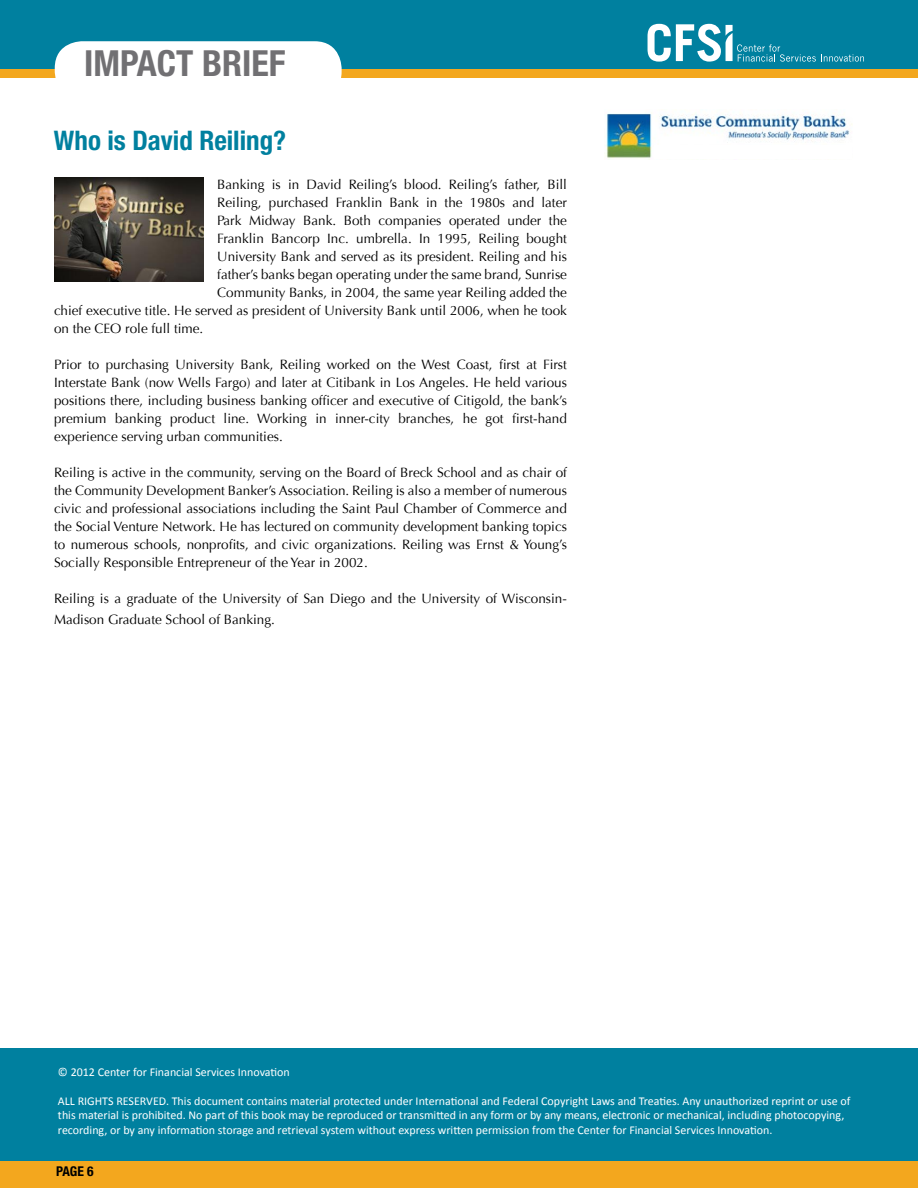
<style>
.page{position:relative;width:918px;height:1188px;background:#fff}
.page>*{position:absolute;margin:0;border:0;box-sizing:border-box;transform-origin:0 0}
.t1{font:700 condensed 36px "Helvetica Neue LT Std";color:#717073}
.t2{font:700 condensed 27px "Helvetica Neue LT Std";color:#00809f}
.t3{font:13.5px/18px "Optima";color:#000;text-align:justify}
.t4{font:700 condensed 13.5px "Helvetica Neue LT Std";color:#000}
.t5{font:12px/14.4px "Calibri";color:#fff}
</style>
<div class="page">
<div style="left:0;top:1161px;width:918px;height:27px;background:#f3a71e"></div>
<div style="left:0;top:1049px;width:918px;height:112px;background:#00809f"></div>
<div style="left:0;top:51px;width:918px;height:27px;background:#f3a71e"></div>
<div style="left:0;top:0;width:918px;height:68px;background:#00809f"></div>
<div style="left:55px;top:41px;width:287px;height:58px;background:#fff;border-radius:27px"></div>
<svg style="left:648px;top:24px;width:216px;height:38px"></svg>
<img style="left:606px;top:113px;width:246px;height:47px">
<div style="left:654px;top:146px;width:197px;height:13px;background:#fff"></div>
<img style="left:54px;top:177px;width:150px;height:105px">
<h1 class="t1" style="left:84px;top:42px;width:203px">IMPACT BRIEF</h1>
<h2 class="t2" style="left:54px;top:124px;width:234px">Who is David Reiling?</h2>
<p class="t3" style="left:217px;top:176px;width:351px">Banking is in David Reiling’s blood. Reiling’s father, Bill</p>
<p class="t3" style="left:217px;top:194px;width:351px">Reiling, purchased Franklin Bank in the 1980s and later</p>
<p class="t3" style="left:217px;top:212px;width:351px">Park Midway Bank. Both companies operated under the</p>
<p class="t3" style="left:217px;top:230px;width:351px">Franklin Bancorp Inc. umbrella. In 1995, Reiling bought</p>
<p class="t3" style="left:217px;top:248px;width:351px">University Bank and served as its president. Reiling and his</p>
<p class="t3" style="left:217px;top:266px;width:351px">father’s banks began operating under the same brand, Sunrise</p>
<p class="t3" style="left:217px;top:284px;width:351px">Community Banks, in 2004, the same year Reiling added the</p>
<p class="t3" style="left:54px;top:302px;width:515px">chief executive title. He served as president of University Bank until 2006, when he took</p>
<p class="t3" style="left:54px;top:320px;width:151px">on the CEO role full time.</p>
<p class="t3" style="left:54px;top:356px;width:515px">Prior to purchasing University Bank, Reiling worked on the West Coast, first at First Interstate Bank (now Wells Fargo) and later at Citibank in Los Angeles. He held various positions there, including business banking officer and executive of Citigold, the bank’s premium banking product line. Working in inner-city branches, he got first-hand experience serving urban communities.</p>
<p class="t3" style="left:54px;top:464px;width:515px">Reiling is active in the community, serving on the Board of Breck School and as chair of the Community Development Banker’s Association. Reiling is also a member of numerous civic and professional associations including the Saint Paul Chamber of Commerce and the Social Venture Network. He has lectured on community development banking topics to numerous schools, nonprofits, and civic organizations. Reiling was Ernst &amp; Young’s Socially Responsible Entrepreneur of the Year in 2002.</p>
<p class="t3" style="left:54px;top:588px;width:514px;line-height:21px">Reiling is a graduate of the University of San Diego and the University of Wisconsin-<br>Madison Graduate School of Banking.</p>
<p class="t5" style="left:58px;top:1065px;width:233px">© 2012 Center for Financial Services Innovation</p>
<p class="t5" style="left:58px;top:1094px;width:794px">ALL RIGHTS RESERVED. This document contains material protected under International and Federal Copyright Laws and Treaties. Any unauthorized reprint or use of this material is prohibited. No part of this book may be reproduced or transmitted in any form or by any means, electronic or mechanical, including photocopying, recording, or by any information storage and retrieval system without express written permission from the Center for Financial Services Innovation.</p>
<p class="t4" style="left:56px;top:1163px;width:39px">PAGE 6</p>
</div>
